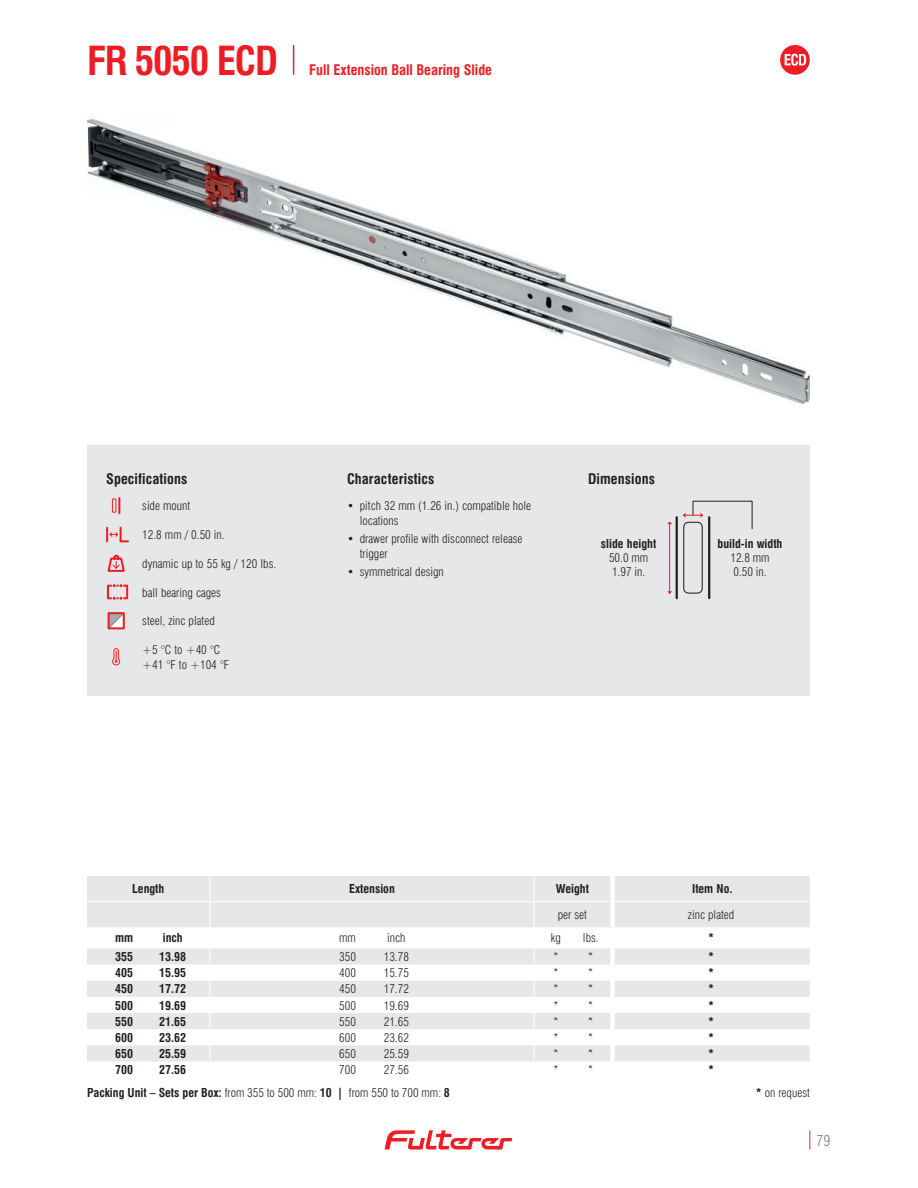
<style>
.page{position:relative;width:918px;height:1188px;background:#fff}
.page>*{position:absolute;margin:0;border:0;box-sizing:border-box;transform-origin:0 0}
.t1{font:700 condensed 39px "Swiss 721 BT";letter-spacing:-.03em;color:#ee1d23}
.t2{font:300 condensed 15px "Swiss 721 BT";color:#808285}
.t3{font:700 condensed 14.25px "Swiss 721 BT";letter-spacing:.01em;color:#231f20}
.t4{font:700 condensed 14.25px "Swiss 721 BT";color:#ee1d23}
.t5{font:300 condensed 12px/14.4px "Swiss 721 BT";color:#231f20}
.t6{font:700 condensed 12px/16.2px "Swiss 721 BT";color:#231f20}
.s1{font-weight:700}
</style>
<div class="page">
<svg style="left:809px;top:1130px;width:1px;height:19px"></svg>
<svg style="left:385px;top:1130px;width:127px;height:19px"></svg>
<img style="left:87px;top:118px;width:723px;height:285px">
<div style="left:780px;top:45px;width:30px;height:30px;background:#ee1d23;border-radius:50%"></div>
<svg style="left:785px;top:54px;width:21px;height:12px"></svg>
<hr style="left:293px;top:45px;width:1px;height:30px;background:#ee1d23">
<svg style="left:87px;top:876px;width:723px;height:186px"></svg>
<hr style="left:744px;top:901px;width:66px;height:1px;background:#fff">
<hr style="left:678px;top:901px;width:66px;height:1px;background:#fff">
<hr style="left:613px;top:901px;width:65px;height:1px;background:#fff">
<hr style="left:534px;top:901px;width:79px;height:1px;background:#fff">
<hr style="left:210px;top:901px;width:324px;height:1px;background:#fff">
<hr style="left:148px;top:901px;width:62px;height:1px;background:#fff">
<hr style="left:87px;top:901px;width:61px;height:1px;background:#fff">
<div style="left:87px;top:446px;width:723px;height:250px;background:#e6e7e9"></div>
<div style="left:683px;top:522px;width:20px;height:72px;border:1px solid #231f20;border-radius:5px"></div>
<hr style="left:676px;top:517px;width:2px;height:81px;background:#231f20">
<hr style="left:708px;top:517px;width:2px;height:81px;background:#231f20">
<svg style="left:667px;top:521px;width:5px;height:73px"></svg>
<svg style="left:683px;top:501px;width:69px;height:28px"></svg>
<div style="left:112px;top:498px;width:4px;height:15px;border:1px solid #ee1d23"></div>
<svg style="left:118px;top:498px;width:2px;height:15px"></svg>
<svg style="left:106px;top:527px;width:23px;height:15px"></svg>
<svg style="left:108px;top:555px;width:17px;height:17px"></svg>
<svg style="left:107px;top:584px;width:21px;height:16px"></svg>
<svg style="left:111px;top:615px;width:11px;height:11px"></svg>
<div style="left:108px;top:612px;width:17px;height:17px;border:2px solid #ee1d23"></div>
<svg style="left:112px;top:648px;width:8px;height:17px"></svg>
<h1 class="t1" style="left:87px;top:37px;width:192px">FR 5050 ECD</h1>
<p class="t4" style="left:309px;top:61px;width:184px">Full Extension Ball Bearing Slide</p>
<p class="t3" style="left:106px;top:471px;width:83px">Specifications</p>
<p class="t5" style="left:142px;top:499px;width:50px">side mount</p>
<p class="t5" style="left:142px;top:527px;width:84px">12.8 mm / 0.50 in.</p>
<p class="t5" style="left:142px;top:556px;width:135px">dynamic up to 55 kg / 120 lbs.</p>
<p class="t5" style="left:142px;top:585px;width:80px">ball bearing cages</p>
<p class="t5" style="left:142px;top:614px;width:74px">steel, zinc plated</p>
<p class="t5" style="left:142px;top:643px;width:88px">+5 °C to +40 °C +41 °F to +104 °F</p>
<p class="t3" style="left:347px;top:471px;width:89px">Characteristics</p>
<p class="t5" style="left:360px;top:499px;width:173px;text-indent:-13px">• pitch 32 mm (1.26 in.) compatible hole locations</p>
<p class="t5" style="left:360px;top:532px;width:164px;text-indent:-13px">• drawer profile with disconnect release trigger</p>
<p class="t5" style="left:347px;top:565px;width:98px">• symmetrical design</p>
<p class="t3" style="left:588px;top:471px;width:68px">Dimensions</p>
<p class="t6" style="left:601px;top:535px;width:57px">slide height</p>
<p class="t5" style="left:609px;top:551px;width:41px">50.0 mm<br>1.97 in.</p>
<p class="t6" style="left:718px;top:535px;width:66px">build-in width</p>
<p class="t5" style="left:730px;top:551px;width:41px">12.8 mm<br>0.50 in.</p>
<p class="t6" style="left:132px;top:881px;width:34px">Length</p>
<p class="t6" style="left:349px;top:881px;width:47px">Extension</p>
<p class="t6" style="left:556px;top:881px;width:35px">Weight</p>
<p class="t6" style="left:692px;top:881px;width:42px">Item No.</p>
<p class="t5" style="left:558px;top:908px;width:31px">per set</p>
<p class="t5" style="left:688px;top:908px;width:48px">zinc plated</p>
<p class="t6" style="left:115px;top:930px;width:20px">mm</p>
<p class="t6" style="left:163px;top:930px;width:21px">inch</p>
<p class="t5" style="left:339px;top:931px;width:18px">mm</p>
<p class="t5" style="left:387px;top:931px;width:20px">inch</p>
<p class="t5" style="left:551px;top:931px;width:11px">kg</p>
<p class="t5" style="left:583px;top:931px;width:17px">lbs.</p>
<p class="t6" style="left:115px;top:949px;width:19px">355</p>
<p class="t6" style="left:159px;top:949px;width:28px">13.98</p>
<p class="t5" style="left:339px;top:949px;width:18px">350</p>
<p class="t5" style="left:384px;top:949px;width:27px">13.78</p>
<p class="t5" style="left:553px;top:949px;width:7px">*</p>
<p class="t5" style="left:588px;top:949px;width:7px">*</p>
<p class="t6" style="left:115px;top:965px;width:19px">405</p>
<p class="t6" style="left:159px;top:965px;width:28px">15.95</p>
<p class="t5" style="left:339px;top:966px;width:18px">400</p>
<p class="t5" style="left:384px;top:966px;width:27px">15.75</p>
<p class="t5" style="left:553px;top:966px;width:7px">*</p>
<p class="t5" style="left:588px;top:966px;width:7px">*</p>
<p class="t6" style="left:115px;top:981px;width:19px">450</p>
<p class="t6" style="left:159px;top:981px;width:28px">17.72</p>
<p class="t5" style="left:339px;top:982px;width:18px">450</p>
<p class="t5" style="left:384px;top:982px;width:27px">17.72</p>
<p class="t5" style="left:553px;top:982px;width:7px">*</p>
<p class="t5" style="left:588px;top:982px;width:7px">*</p>
<p class="t6" style="left:115px;top:997px;width:19px">500</p>
<p class="t6" style="left:159px;top:997px;width:28px">19.69</p>
<p class="t5" style="left:339px;top:998px;width:18px">500</p>
<p class="t5" style="left:384px;top:998px;width:27px">19.69</p>
<p class="t5" style="left:553px;top:998px;width:7px">*</p>
<p class="t5" style="left:588px;top:998px;width:7px">*</p>
<p class="t6" style="left:115px;top:1013px;width:19px">550</p>
<p class="t6" style="left:159px;top:1013px;width:28px">21.65</p>
<p class="t5" style="left:339px;top:1014px;width:18px">550</p>
<p class="t5" style="left:384px;top:1014px;width:27px">21.65</p>
<p class="t5" style="left:553px;top:1014px;width:7px">*</p>
<p class="t5" style="left:588px;top:1014px;width:7px">*</p>
<p class="t6" style="left:115px;top:1029px;width:19px">600</p>
<p class="t6" style="left:159px;top:1029px;width:28px">23.62</p>
<p class="t5" style="left:339px;top:1030px;width:18px">600</p>
<p class="t5" style="left:384px;top:1030px;width:27px">23.62</p>
<p class="t5" style="left:553px;top:1030px;width:7px">*</p>
<p class="t5" style="left:588px;top:1030px;width:7px">*</p>
<p class="t6" style="left:115px;top:1046px;width:19px">650</p>
<p class="t6" style="left:159px;top:1046px;width:28px">25.59</p>
<p class="t5" style="left:339px;top:1046px;width:18px">650</p>
<p class="t5" style="left:384px;top:1046px;width:27px">25.59</p>
<p class="t5" style="left:553px;top:1046px;width:7px">*</p>
<p class="t5" style="left:588px;top:1046px;width:7px">*</p>
<p class="t6" style="left:115px;top:1062px;width:19px">700</p>
<p class="t6" style="left:159px;top:1062px;width:28px">27.56</p>
<p class="t5" style="left:339px;top:1063px;width:18px">700</p>
<p class="t5" style="left:384px;top:1063px;width:27px">27.56</p>
<p class="t5" style="left:553px;top:1063px;width:7px">*</p>
<p class="t5" style="left:588px;top:1063px;width:7px">*</p>
<p class="t5" style="left:87px;top:1086px;width:364px"><span class="s1">Packing Unit – Sets per Box:</span> from 355 to 500 mm: <span class="s1">10 |</span> from 550 to 700 mm: <span class="s1">8</span></p>
<p class="t6" style="left:708px;top:929px;width:7px;line-height:18.8px">* *</p>
<p class="t6" style="left:708px;top:965px;width:7px;text-align:justify">* * * * * * *</p>
<p class="t5" style="left:756px;top:1086px;width:55px"><span class="s1">*</span> on request</p>
<p class="t2" style="left:816px;top:1131px;width:16px">79</p>
</div>
